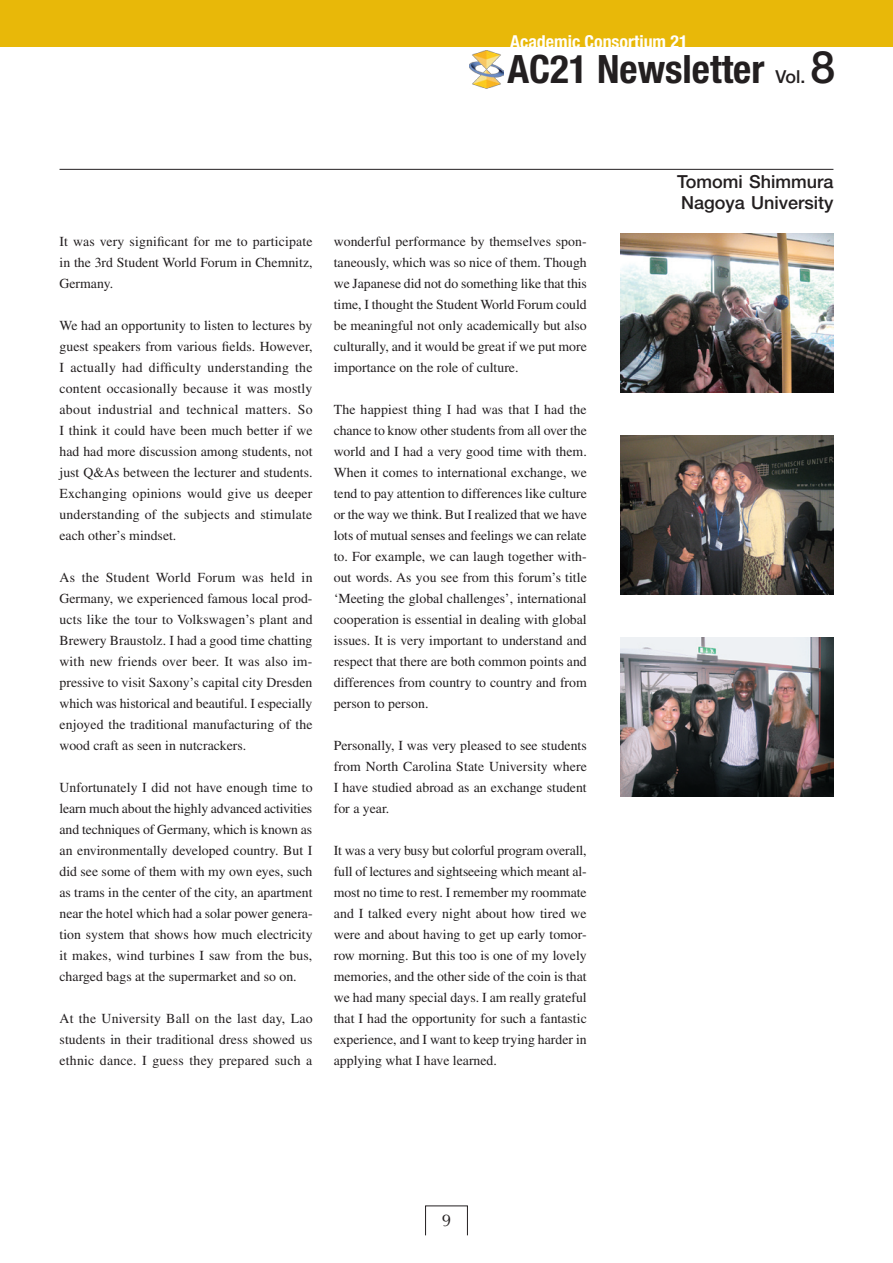
<style>
.page{position:relative;width:893px;height:1263px;background:#fff}
.page>*{position:absolute;margin:0;border:0;box-sizing:border-box;transform-origin:0 0}
.t1{font:500 44.7px "Helvetica Neue LT Std";color:#231f20}
.t2{font:700 condensed 39.15px "Helvetica Neue LT Std";color:#231f20}
.t3{font:500 18px/21px "Helvetica Neue LT Std";color:#231f20}
.t4{font:700 condensed 17.85px "Helvetica Neue LT Std";color:#fff}
.t5{font:500 17.85px "Helvetica Neue LT Std";color:#231f20}
.t6{font:16.95px "Optima LT Std";color:#231f20}
.t7{font:13.8px/21px "Times LT Std";color:#231f20;text-align:justify}
</style>
<div class="page">
<div style="left:425px;top:1206px;width:43px;height:29px;border:1px solid #231f20"></div>
<div style="left:0;top:0;width:893px;height:47px;background:#e8b809"></div>
<img style="left:469px;top:51px;width:34px;height:38px">
<img style="left:621px;top:435px;width:212px;height:159px">
<img style="left:621px;top:637px;width:212px;height:159px">
<hr style="left:60px;top:169px;width:773px;height:1px;background:#231f20">
<img style="left:621px;top:233px;width:212px;height:160px">
<p class="t4" style="left:510px;top:31px;width:179px">Academic Consortium 21</p>
<h2 class="t2" style="left:507px;top:46px;width:258px">AC21 Newsletter</h2>
<h1 class="t1" style="left:810px;top:41px;width:26px">8</h1>
<p class="t5" style="left:776px;top:66px;width:31px">Vol.</p>
<p class="t7" style="left:60px;top:230px;width:255px">It was very significant for me to participate in the 3rd Student World Forum in Chemnitz, Germany.</p>
<p class="t7" style="left:60px;top:314px;width:255px">We had an opportunity to listen to lectures by guest speakers from various fields. However, I actually had difficulty understanding the content occasionally because it was mostly about industrial and technical matters. So I think it could have been much better if we had had more discussion among students, not just Q&amp;As between the lecturer and students.<br>Exchanging opinions would give us deeper understanding of the subjects and stimulate each other’s mindset.</p>
<p class="t7" style="left:60px;top:566px;width:255px">As the Student World Forum was held in Germany, we experienced famous local prod&shy;ucts like the tour to Volkswagen’s plant and Brewery Braustolz. I had a good time chatting with new friends over beer. It was also im&shy;pressive to visit Saxony’s capital city Dresden which was historical and beautiful. I especially enjoyed the traditional manufacturing of the wood craft as seen in nutcrackers.</p>
<p class="t7" style="left:60px;top:776px;width:255px">Unfortunately I did not have enough time to learn much about the highly advanced activities and techniques of Germany, which is known as an environmentally developed country. But I did see some of them with my own eyes, such as trams in the center of the city, an apartment near the hotel which had a solar power genera&shy;tion system that shows how much electricity it makes, wind turbines I saw from the bus, charged bags at the supermarket and so on.</p>
<p class="t7" style="left:60px;top:1007px;width:255px">At the University Ball on the last day, Lao students in their traditional dress showed us ethnic dance. I guess they prepared such a</p>
<p class="t7" style="left:334px;top:230px;width:255px">wonderful performance by themselves spon&shy;taneously, which was so nice of them. Though we Japanese did not do something like that this time, I thought the Student World Forum could be meaningful not only academically but also culturally, and it would be great if we put more importance on the role of culture.</p>
<p class="t7" style="left:334px;top:398px;width:255px">The happiest thing I had was that I had the chance to know other students from all over the world and I had a very good time with them.<br>When it comes to international exchange, we tend to pay attention to differences like culture or the way we think. But I realized that we have lots of mutual senses and feelings we can relate to. For example, we can laugh together with&shy;out words. As you see from this forum’s title ‘Meeting the global challenges’, international cooperation is essential in dealing with global issues. It is very important to understand and respect that there are both common points and differences from country to country and from person to person.</p>
<p class="t7" style="left:334px;top:735px;width:255px">Personally, I was very pleased to see students from North Carolina State University where I have studied abroad as an exchange student for a year.</p>
<p class="t7" style="left:334px;top:840px;width:254px">It was a very busy but colorful program overall, full of lectures and sightseeing which meant al&shy;most no time to rest. I remember my roommate and I talked every night about how tired we were and about having to get up early tomor&shy;row morning. But this too is one of my lovely memories, and the other side of the coin is that we had many special days. I am really grateful that I had the opportunity for such a fantastic experience, and I want to keep trying harder in applying what I have learned.</p>
<h3 class="t3" style="left:677px;top:171px;width:158px">Tomomi Shimmura<br>Nagoya University</h3>
<p class="t6" style="left:442px;top:1210px;width:11px">9</p>
</div>
